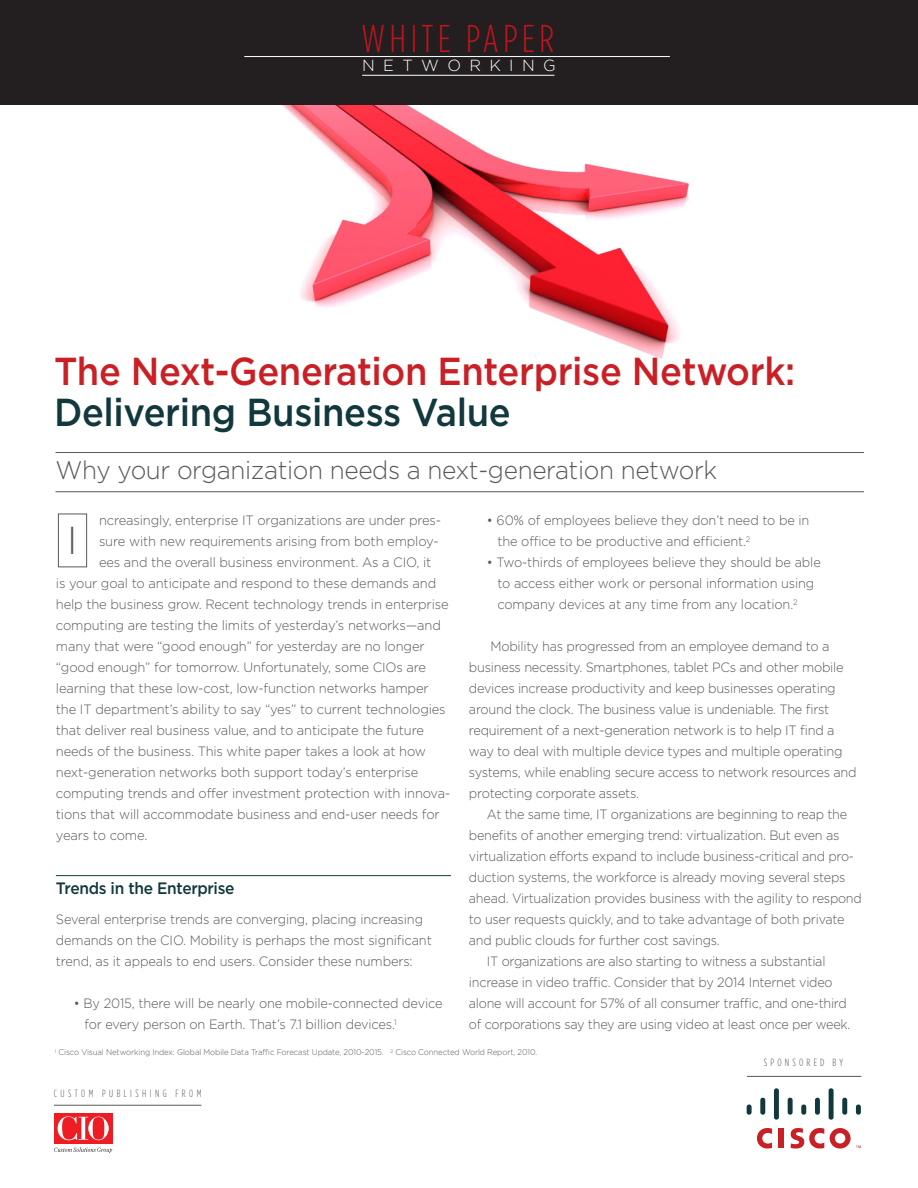
<style>
.page{position:relative;width:918px;height:1188px;background:#fff}
.page>*{position:absolute;margin:0;border:0;box-sizing:border-box;transform-origin:0 0}
.t1{font:500 39px/40.5px "Gotham";letter-spacing:-.01em;color:#c92026;scale:.93 1}
.t2{font:300 39px "Gotham";color:#57585a;scale:.96 1}
.t3{font:300 38.7px "Gotham Condensed";letter-spacing:.12em;color:#c2141c}
.t4{font:300 25.5px "Gotham";letter-spacing:-.015em;color:#57585a;scale:.96 1}
.Subhead{font:500 16.5px "Gotham";letter-spacing:-.02em;color:#11383c;scale:.94 1}
.t5{font:300 16.05px "Gotham";color:#fff}
.t6{font:300 13.5px/21px "Gotham";letter-spacing:-.02em;color:#57585a;scale:.95 1}
.t7{font:300 13.5px "Gotham";letter-spacing:-.02em;color:#57585a;scale:.96 1}
.t8{font:300 13.5px/21px "Gotham";letter-spacing:-.02em;color:#57585a;scale:.94 1}
.t9{font:300 10.5px "Gotham Condensed";letter-spacing:.35em;color:#57585a;scale:.95 1}
.t10{font:300 10.5px "Gotham Condensed";letter-spacing:.3em;color:#57585a}
.t11{font:300 8.25px "Gotham";letter-spacing:-.01em;color:#57585a;scale:.95 1}
.s1{color:#11383c}
</style>
<div class="page">
<img style="left:171px;top:104px;width:527px;height:255px">
<svg style="left:757px;top:1128px;width:15px;height:21px"></svg>
<div style="left:779px;top:1128px;width:5px;height:20px;background:#c92026"></div>
<svg style="left:747px;top:1105px;width:5px;height:10px"></svg>
<svg style="left:760px;top:1098px;width:5px;height:17px"></svg>
<svg style="left:774px;top:1088px;width:5px;height:32px"></svg>
<svg style="left:788px;top:1098px;width:5px;height:17px"></svg>
<svg style="left:801px;top:1105px;width:5px;height:10px"></svg>
<svg style="left:815px;top:1098px;width:5px;height:17px"></svg>
<svg style="left:829px;top:1088px;width:5px;height:32px"></svg>
<svg style="left:842px;top:1098px;width:5px;height:17px"></svg>
<svg style="left:856px;top:1105px;width:5px;height:10px"></svg>
<svg style="left:791px;top:1128px;width:33px;height:21px"></svg>
<svg style="left:830px;top:1128px;width:31px;height:21px"></svg>
<hr style="left:56px;top:875px;width:395px;height:1px;background:#11383c">
<hr style="left:54px;top:1105px;width:147px;height:1px;background:#57585a">
<hr style="left:747px;top:1076px;width:114px;height:1px;background:#57585a">
<hr style="left:56px;top:452px;width:808px;height:1px;background:#57585a">
<hr style="left:56px;top:491px;width:808px;height:1px;background:#57585a">
<div style="left:58px;top:514px;width:29px;height:53px;border:1px solid #57585a"></div>
<div style="left:0;top:0;width:918px;height:104px;background:#231f20"></div>
<hr style="left:362px;top:75px;width:192px;height:1px;background:#fff">
<hr style="left:244px;top:56px;width:426px;height:1px;background:#fff">
<svg style="left:54px;top:1147px;width:58px;height:6px"></svg>
<div style="left:54px;top:1113px;width:58px;height:30px;background:#ee1d23"></div>
<svg style="left:58px;top:1116px;width:30px;height:24px"></svg>
<svg style="left:88px;top:1117px;width:21px;height:23px"></svg>
<div style="left:92px;top:1117px;width:13px;height:23px;background:#ee1d23;border-radius:50%"></div>
<p class="t3" style="left:362px;top:18px;width:194px">WHITE PAPER</p>
<p class="t5" style="left:362px;top:57px;width:195px">N E T W O R K I N G</p>
<p class="t1" style="left:54px;top:350px;width:799px">The Next-Generation Enterprise Network:<br><span class="s1">Delivering Business Value</span></p>
<p class="t4" style="left:56px;top:457px;width:691px">Why your organization needs a next-generation network</p>
<p class="t6" style="left:497px;top:510px;width:330px;text-indent:-10px">• 60% of employees believe they don’t need to be in the office to be productive and efficient.<sup>2</sup></p>
<p class="t6" style="left:497px;top:552px;width:342px;text-indent:-10px">• Two-thirds of employees believe they should be able to access either work or personal information using company devices at any time from any location.<sup>2</sup></p>
<p class="t6" style="left:469px;top:636px;width:410px;text-indent:22px">Mobility has progressed from an employee demand to a business necessity. Smartphones, tablet PCs and other mobile devices increase productivity and keep businesses operating around the clock. The business value is undeniable. The first requirement of a next-generation network is to help IT find a way to deal with multiple device types and multiple operating systems, while enabling secure access to network resources and protecting corporate assets.</p>
<p class="t8" style="left:469px;top:804px;width:420px;text-indent:18px">At the same time, IT organizations are beginning to reap the benefits of another emerging trend: virtualization. But even as virtualization efforts expand to include business-critical and pro&shy;duction systems, the workforce is already moving several steps ahead. Virtualization provides business with the agility to respond to user requests quickly, and to take advantage of both private and public clouds for further cost savings.</p>
<p class="t8" style="left:469px;top:951px;width:407px;text-indent:18px">IT organizations are also starting to witness a substantial increase in video traffic. Consider that by 2014 Internet video alone will account for 57% of all consumer traffic, and one-third of corporations say they are using video at least once per week.</p>
<p class="t10" style="left:764px;top:1057px;width:81px">SPONSORED BY</p>
<p class="t7" style="left:99px;top:513px;width:358px">ncreasingly, enterprise IT organizations are under pres-</p>
<p class="t7" style="left:99px;top:534px;width:355px">sure with new requirements arising from both employ-</p>
<p class="t7" style="left:99px;top:555px;width:348px">ees and the overall business environment. As a CIO, it</p>
<p class="t7" style="left:56px;top:576px;width:398px">is your goal to anticipate and respond to these demands and</p>
<p class="t7" style="left:56px;top:597px;width:411px">help the business grow. Recent technology trends in enterprise</p>
<p class="t7" style="left:56px;top:618px;width:403px">computing are testing the limits of yesterday’s networks—and</p>
<p class="t7" style="left:56px;top:639px;width:386px">many that were “good enough” for yesterday are no longer</p>
<p class="t7" style="left:56px;top:660px;width:387px">“good enough” for tomorrow. Unfortunately, some CIOs are</p>
<p class="t7" style="left:56px;top:681px;width:390px">learning that these low-cost, low-function networks hamper</p>
<p class="t7" style="left:56px;top:702px;width:408px">the IT department’s ability to say “yes” to current technologies</p>
<p class="t7" style="left:56px;top:723px;width:385px">that deliver real business value, and to anticipate the future</p>
<p class="t7" style="left:56px;top:744px;width:387px">needs of the business. This white paper takes a look at how</p>
<p class="t7" style="left:56px;top:765px;width:379px">next-generation networks both support today’s enterprise</p>
<p class="t7" style="left:56px;top:786px;width:412px">computing trends and offer investment protection with innova-</p>
<p class="t7" style="left:56px;top:807px;width:401px">tions that will accommodate business and end-user needs for</p>
<p class="t7" style="left:56px;top:828px;width:97px">years to come.</p>
<p class="Subhead" style="left:56px;top:879px;width:192px">Trends in the Enterprise</p>
<p class="t6" style="left:56px;top:909px;width:397px">Several enterprise trends are converging, placing increasing demands on the CIO. Mobility is perhaps the most significant trend, as it appeals to end users. Consider these numbers:</p>
<p class="t6" style="left:84px;top:993px;width:379px;text-indent:-10px">• By 2015, there will be nearly one mobile-connected device for every person on Earth. That’s 7.1 billion devices.<sup>1</sup></p>
<p class="t2" style="left:67px;top:519px;width:12px">I</p>
<p class="t11" style="left:55px;top:1048px;width:509px"><sup>1</sup> Cisco Visual Networking Index: Global Mobile Data Traffic Forecast Update, 2010-2015. <sup>2</sup> Cisco Connected World Report, 2010.</p>
<p class="t9" style="left:54px;top:1087px;width:157px">CUSTOM PUBLISHING FROM</p>
</div>
